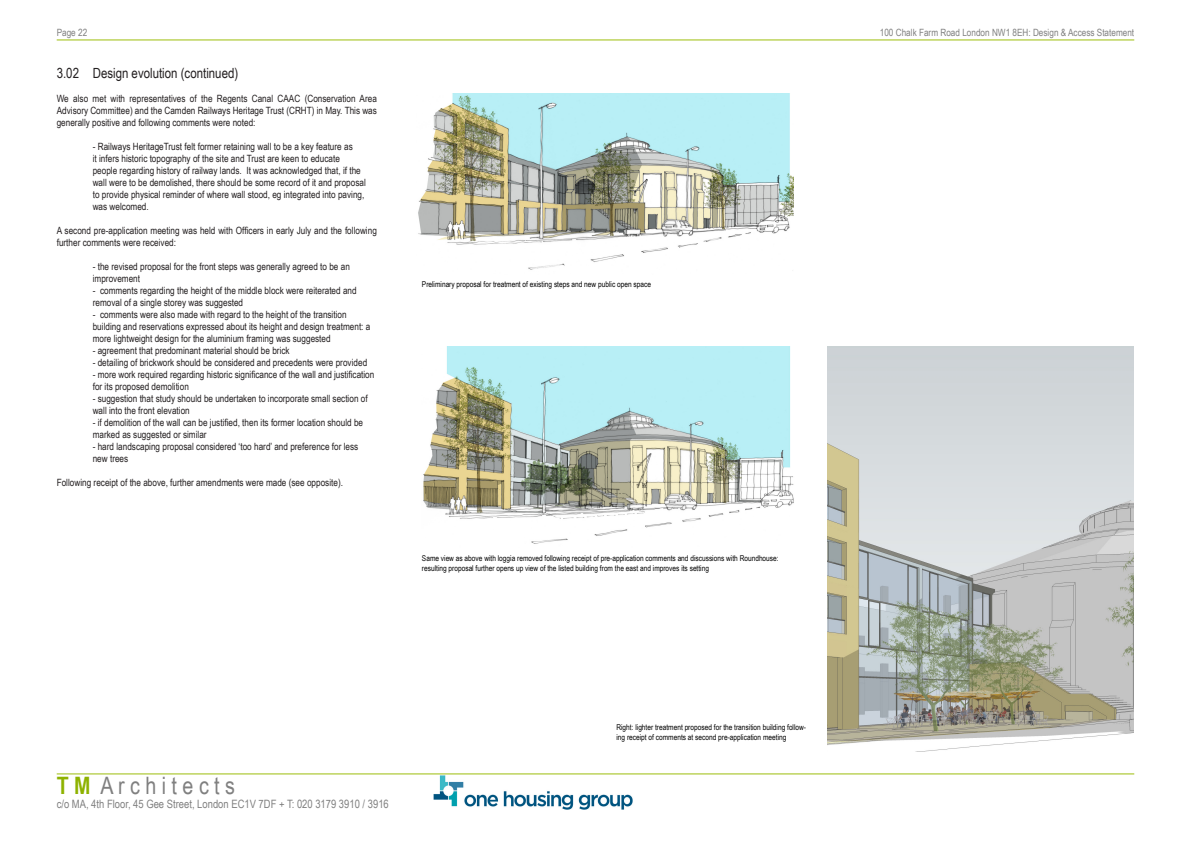
<style>
.page{position:relative;width:1191px;height:842px;background:#fff}
.page>*{position:absolute;margin:0;border:0;box-sizing:border-box;transform-origin:0 0}
.t1{font:24px "Arial Narrow";color:#808080}
.t2{font:14px "Arial Narrow";color:#231f20}
.t3{font:11.5px "Arial Narrow";color:#808080}
.t4{font:10px/12px "Arial Narrow";color:#231f20}
.t5{font:10px "Arial Narrow";color:#808080}
.t6{font:8px/9.6px "Arial Narrow";color:#000}
.s1{font-weight:700;color:#8eb200}
</style>
<div class="page">
<hr style="left:57px;top:773px;width:1077px;height:1px;background:#9dbe0b">
<hr style="left:57px;top:39px;width:1077px;height:1px;background:#9dbe0b">
<img style="left:434px;top:776px;width:199px;height:33px">
<img style="left:423px;top:346px;width:371px;height:198px">
<img style="left:418px;top:93px;width:376px;height:177px">
<img style="left:827px;top:346px;width:306px;height:405px">
<p class="t5" style="left:57px;top:25px;width:32px">Page 22</p>
<p class="t2" style="left:57px;top:62px;width:183px">3.02 Design evolution (continued)</p>
<p class="t4" style="left:57px;top:92px;width:322px;text-align:justify">We also met with representatives of the Regents Canal CAAC (Conservation Area Advisory Committee) and the Camden Railways Heritage Trust (CRHT) in May. This was generally positive and following comments were noted:</p>
<p class="t4" style="left:93px;top:140px;width:275px">- Railways HeritageTrust felt former retaining wall to be a key feature as<br>it infers historic topography of the site and Trust are keen to educate people regarding history of railway lands. It was acknowledged that, if the wall were to be demolished, there should be some record of it and proposal to provide physical reminder of where wall stood, eg integrated into paving, was welcomed.</p>
<p class="t4" style="left:57px;top:224px;width:322px">A second pre-application meeting was held with Officers in early July and the following further comments were received:</p>
<p class="t4" style="left:93px;top:260px;width:259px">- the revised proposal for the front steps was generally agreed to be an improvement</p>
<p class="t4" style="left:93px;top:284px;width:265px">- comments regarding the height of the middle block were reiterated and removal of a single storey was suggested</p>
<p class="t4" style="left:93px;top:308px;width:279px">- comments were also made with regard to the height of the transition building and reservations expressed about its height and design treatment: a more lightweight design for the aluminium framing was suggested</p>
<p class="t4" style="left:93px;top:344px;width:198px">- agreement that predominant material should be brick</p>
<p class="t4" style="left:93px;top:356px;width:276px">- detailing of brickwork should be considered and precedents were provided</p>
<p class="t4" style="left:93px;top:368px;width:283px">- more work required regarding historic significance of the wall and justification for its proposed demolition</p>
<p class="t4" style="left:93px;top:392px;width:276px">- suggestion that study should be undertaken to incorporate small section of wall into the front elevation</p>
<p class="t4" style="left:93px;top:416px;width:272px">- if demolition of the wall can be justified, then its former location should be marked as suggested or similar</p>
<p class="t4" style="left:93px;top:440px;width:267px">- hard landscaping proposal considered ‘too hard’ and preference for less new trees</p>
<p class="t4" style="left:57px;top:476px;width:288px">Following receipt of the above, further amendments were made (see opposite).</p>
<p class="t6" style="left:422px;top:279px;width:230px">Preliminary proposal for treatment of existing steps and new public open space</p>
<p class="t6" style="left:422px;top:553px;width:358px">Same view as above with loggia removed following receipt of pre-application comments and discussions with Roundhouse: resulting proposal further opens up view of the listed building from the east and improves its setting</p>
<h1 class="t1" style="left:57px;top:768px;width:180px"><span class="s1">T M</span> A r c h i t e c t s</h1>
<p class="t3" style="left:57px;top:795px;width:333px">c/o MA, 4th Floor, 45 Gee Street, London EC1V 7DF + T: 020 3179 3910 / 3916</p>
<p class="t6" style="left:616px;top:722px;width:191px">Right: lighter treatment proposed for the transition building follow&shy;ing receipt of comments at second pre-application meeting</p>
<p class="t5" style="left:880px;top:25px;width:256px">100 Chalk Farm Road London NW1 8EH: Design &amp; Access Statement</p>
</div>
